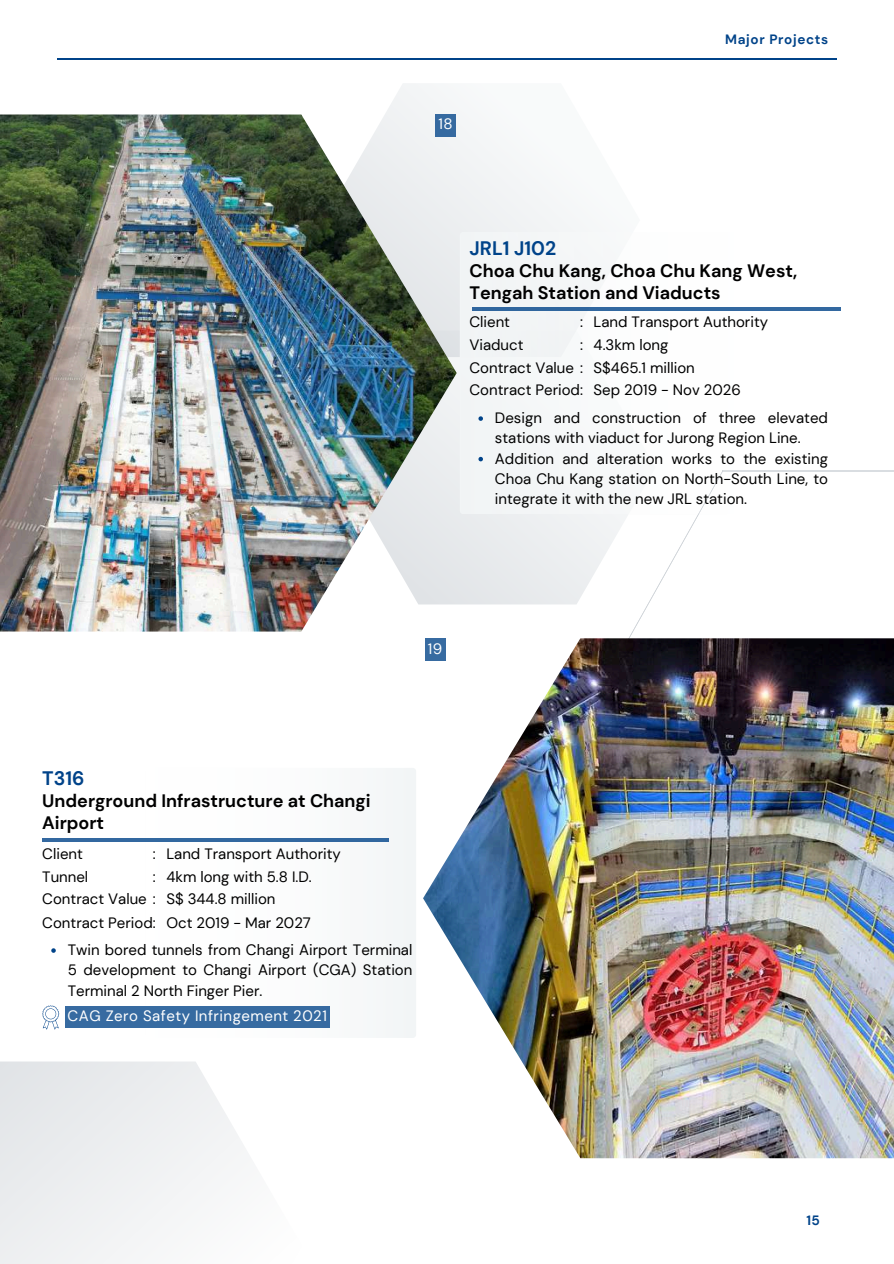
<style>
.page{position:relative;width:894px;height:1264px;background:#fff}
.page>*{position:absolute;margin:0;border:0;box-sizing:border-box;transform-origin:0 0}
.t1{font:700 19.5px "DM Sans";color:#004389}
.t2{font:700 18px/21.3px "DM Sans";color:#000}
.t3{font:15px/20.2px "DM Sans";color:#000}
.t4{font:15px "DM Sans";letter-spacing:.035em;color:#fff}
.t5{font:700 13.5px "DM Sans";letter-spacing:.05em;color:#004389}
</style>
<div class="page">
<svg style="left:456px;top:357px;width:158px;height:247px;fill:#eaedef"></svg>
<div style="left:385px;top:84px;width:203px;height:273px;background:#f5f7f8"></div>
<svg style="left:614px;top:470px;width:279px;height:168px"></svg>
<div style="left:459px;top:232px;width:282px;height:282px;background:#f7f9f9;border-radius:3px"></div>
<svg style="left:0;top:1061px;width:244px;height:202px;fill:#eef0f1"></svg>
<hr style="left:57px;top:58px;width:779px;height:1px;background:#004389">
<div style="left:146px;top:768px;width:270px;height:269px;background:#fbfcfc;border-radius:3px"></div>
<hr style="left:42px;top:838px;width:347px;height:3px;background:#004389">
<svg style="left:42px;top:1005px;width:17px;height:24px"></svg>
<svg style="left:51px;top:948px;width:5px;height:4px"></svg>
<img style="left:423px;top:638px;width:470px;height:519px">
<div style="left:424px;top:638px;width:21px;height:22px;background:#376ba1"></div>
<div style="left:65px;top:1006px;width:265px;height:22px;background:#376ba1"></div>
<img style="left:0;top:114px;width:456px;height:517px">
<div style="left:435px;top:114px;width:21px;height:23px;background:#3669a0"></div>
<svg style="left:478px;top:416px;width:5px;height:5px"></svg>
<svg style="left:478px;top:457px;width:5px;height:4px"></svg>
<hr style="left:472px;top:308px;width:368px;height:3px;background:#004389">
<p class="t4" style="left:438px;top:115px;width:16px">18</p>
<p class="t5" style="left:725px;top:30px;width:105px">Major Projects</p>
<h1 class="t1" style="left:469px;top:235px;width:88px">JRL1 J102</h1>
<p class="t2" style="left:469px;top:260px;width:329px">Choa Chu Kang, Choa Chu Kang West,<br>Tengah Station and Viaducts</p>
<p class="t3" style="left:469px;top:312px;width:42px">Client</p>
<p class="t3" style="left:580px;top:312px;width:189px">: Land Transport Authority</p>
<p class="t3" style="left:469px;top:335px;width:56px">Viaduct</p>
<p class="t3" style="left:469px;top:334px;width:273px;line-height:22.5px;text-indent:111px">: 4.3km long<br>Contract Value : S$465.1 million<br>Contract Period: Sep 2019 - Nov 2026</p>
<p class="t3" style="left:495px;top:408px;width:334px">Design and construction of three elevated stations with viaduct for Jurong Region Line.<br>Addition and alteration works to the existing Choa Chu Kang station on North-South Line, to integrate it with the new JRL station.</p>
<p class="t4" style="left:427px;top:638px;width:16px">19</p>
<h1 class="t1" style="left:42px;top:765px;width:44px">T316</h1>
<p class="t2" style="left:42px;top:790px;width:330px">Underground Infrastructure at Changi<br>Airport</p>
<p class="t3" style="left:42px;top:843px;width:42px">Client</p>
<p class="t3" style="left:153px;top:843px;width:189px">: Land Transport Authority</p>
<p class="t3" style="left:42px;top:866px;width:47px">Tunnel</p>
<p class="t3" style="left:42px;top:865px;width:271px;line-height:22.8px;text-indent:111px">: 4km long with 5.8 I.D.<br>Contract Value : S$ 344.8 million<br>Contract Period: Oct 2019 - Mar 2027</p>
<p class="t3" style="left:68px;top:939px;width:346px;text-align:justify">Twin bored tunnels from Changi Airport Terminal 5 development to Changi Airport (CGA) Station Terminal 2 North Finger Pier.</p>
<p class="t4" style="left:68px;top:1006px;width:261px">CAG Zero Safety Infringement 2021</p>
<p class="t5" style="left:806px;top:1211px;width:15px">15</p>
</div>
